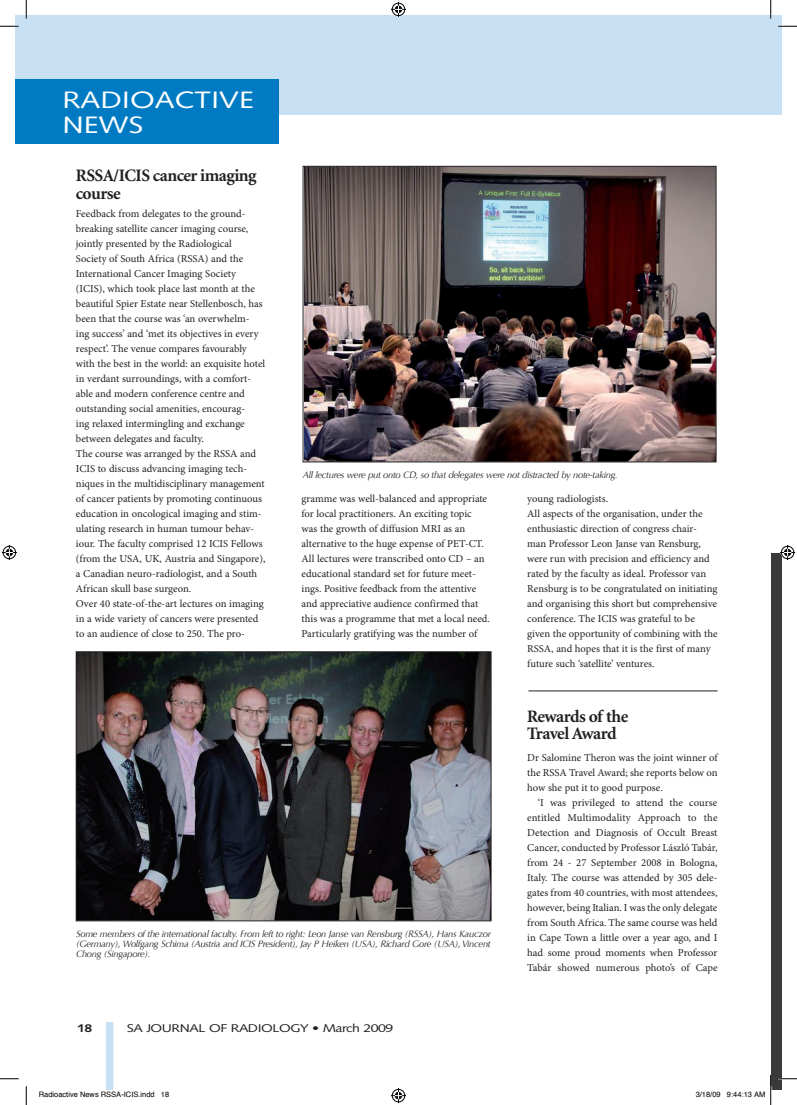
<style>
.page{position:relative;width:797px;height:1105px;background:#fff}
.page>*{position:absolute;margin:0;border:0;box-sizing:border-box;transform-origin:0 0}
.t1{font:23.75px/25px "Syntax";color:#fff;scale:1.25 1}
.t2{font:700 17.5px/17.5px "Minion";letter-spacing:-.03em;color:#231f20}
.t3{font:11.25px "Syntax";letter-spacing:-.03em;color:#231f20;scale:1.25 1}
.t4{font:700 11.25px "Syntax";color:#231f20;scale:1.25 1}
.t5{font:italic 10.88px "Times";color:#231f20}
.t6{font:10.62px/15px "Minion Pro";color:#231f20}
.t7{font:italic 9.38px/10px "Optima";letter-spacing:-.03em;color:#231f20;text-align:justify}
.t8{font:7.5px "Helvetica";color:#000}
</style>
<div class="page">
<div style="left:16px;top:16px;width:754px;height:99px;background:#c7e0f3"></div>
<div style="left:106px;top:1022px;width:7px;height:67px;background:#c7e0f3"></div>
<div style="left:16px;top:79px;width:263px;height:65px;background:#007bc3"></div>
<img style="left:78px;top:653px;width:411px;height:266px">
<div style="left:76px;top:651px;width:415px;height:270px;border:1px solid #231f20"></div>
<img style="left:305px;top:168px;width:409px;height:292px">
<div style="left:303px;top:166px;width:413px;height:296px;border:1px solid #231f20"></div>
<hr style="left:528px;top:691px;width:189px;height:1px;background:#231f20">
<div style="left:770px;top:1075px;width:11px;height:14px;background:#231f20"></div>
<div style="left:770px;top:16px;width:11px;height:99px;background:#c7e0f3"></div>
<div style="left:771px;top:553px;width:10px;height:536px;background:#3b3a3b"></div>
<svg style="left:0;top:25px;width:19px;height:2px"></svg>
<svg style="left:778px;top:25px;width:19px;height:2px"></svg>
<svg style="left:0;top:1078px;width:19px;height:1px"></svg>
<svg style="left:778px;top:1078px;width:19px;height:1px"></svg>
<svg style="left:25px;top:0;width:2px;height:19px"></svg>
<svg style="left:25px;top:1086px;width:2px;height:19px"></svg>
<svg style="left:770px;top:0;width:1px;height:19px"></svg>
<svg style="left:391px;top:2px;width:15px;height:15px"></svg>
<svg style="left:391px;top:1088px;width:15px;height:15px"></svg>
<svg style="left:2px;top:545px;width:15px;height:15px"></svg>
<svg style="left:780px;top:545px;width:15px;height:15px"></svg>
<svg style="left:770px;top:1086px;width:3px;height:19px"></svg>
<h1 class="t1" style="left:62px;top:87px;width:155px">RADIOACTIVE<br>NEWS</h1>
<h2 class="t2" style="left:76px;top:167px;width:182px">RSSA/ICIS cancer imaging course</h2>
<p class="t6" style="left:76px;top:206px;width:191px">Feedback from delegates to the ground&shy;breaking satellite cancer imaging course, jointly presented by the Radiological<br>Society of South Africa (RSSA) and the International Cancer Imaging Society (ICIS), which took place last month at the beautiful Spier Estate near Stellenbosch, has been that the course was ‘an overwhelm&shy;ing success’ and ‘met its objectives in every respect’. The venue compares favourably with the best in the world: an exquisite hotel in verdant surroundings, with a comfort&shy;able and modern conference centre and outstanding social amenities, encourag-<br>ing relaxed intermingling and exchange between delegates and faculty.<br>The course was arranged by the RSSA and ICIS to discuss advancing imaging tech&shy;niques in the multidisciplinary management of cancer patients by promoting continuous education in oncological imaging and stim&shy;ulating research in human tumour behav&shy;iour. The faculty comprised 12 ICIS Fellows (from the USA, UK, Austria and Singapore), a Canadian neuro-radiologist, and a South African skull base surgeon.<br>Over 40 state-of-the-art lectures on imaging in a wide variety of cancers were presented to an audience of close to 250. The pro-</p>
<p class="t7" style="left:303px;top:470px;width:316px">All lectures were put onto CD, so that delegates were not distracted by note-taking.</p>
<p class="t6" style="left:301px;top:491px;width:190px">gramme was well-balanced and appropriate for local practitioners. An exciting topic was the growth of diffusion MRI as an alternative to the huge expense of PET-CT.<br>All lectures were transcribed onto CD – an educational standard set for future meet&shy;ings. Positive feedback from the attentive and appreciative audience confirmed that this was a programme that met a local need.<br>Particularly gratifying was the number of</p>
<p class="t6" style="left:527px;top:491px;width:192px">young radiologists.<br>All aspects of the organisation, under the enthusiastic direction of congress chair&shy;man Professor Leon Janse van Rensburg, were run with precision and efficiency and rated by the faculty as ideal. Professor van Rensburg is to be congratulated on initiating and organising this short but comprehensive conference. The ICIS was grateful to be given the opportunity of combining with the RSSA, and hopes that it is the first of many future such ‘satellite’ ventures.</p>
<p class="t7" style="left:76px;top:928px;width:416px">Some members of the international faculty. From left to right: Leon Janse van Rensburg (RSSA), Hans Kauczor (Germany), Wolfgang Schima (Austria and ICIS President), Jay P Heiken (USA), Richard Gore (USA), Vincent Chong (Singapore).</p>
<p class="t5" style="left:75px;top:933px;width:436px">Some members of the international faculty. From left to right: Leon Janse van Rensburg (RSSA),</p>
<h2 class="t2" style="left:527px;top:708px;width:102px">Rewards of the<br>Travel Award</h2>
<p class="t6" style="left:527px;top:750px;width:192px;text-align:justify">Dr Salomine Theron was the joint winner of the RSSA Travel Award; she reports below on how she put it to good purpose.</p>
<p class="t6" style="left:527px;top:795px;width:192px;text-align:justify;text-indent:11px">‘I was privileged to attend the course entitled Multimodality Approach to the Detection and Diagnosis of Occult Breast Cancer, conducted by Professor László Tabár, from 24 - 27 September 2008 in Bologna, Italy. The course was attended by 305 dele&shy;gates from 40 countries, with most attendees, however, being Italian. I was the only delegate from South Africa. The same course was held in Cape Town a little over a year ago, and I had some proud moments when Professor Tabár showed numerous photo’s of Cape</p>
<p class="t4" style="left:77px;top:1021px;width:14px">18</p>
<p class="t3" style="left:127px;top:1021px;width:215px">SA JOURNAL OF RADIOLOGY • March 2009</p>
<p class="t3" style="left:323px;top:1021px;width:45px">July 2008</p>
<p class="t8" style="left:39px;top:1090px;width:132px">Radioactive News RSSA-ICIS.indd 18</p>
<p class="t8" style="left:695px;top:1090px;width:71px">3/18/09 9:44:13 AM</p>
</div>
